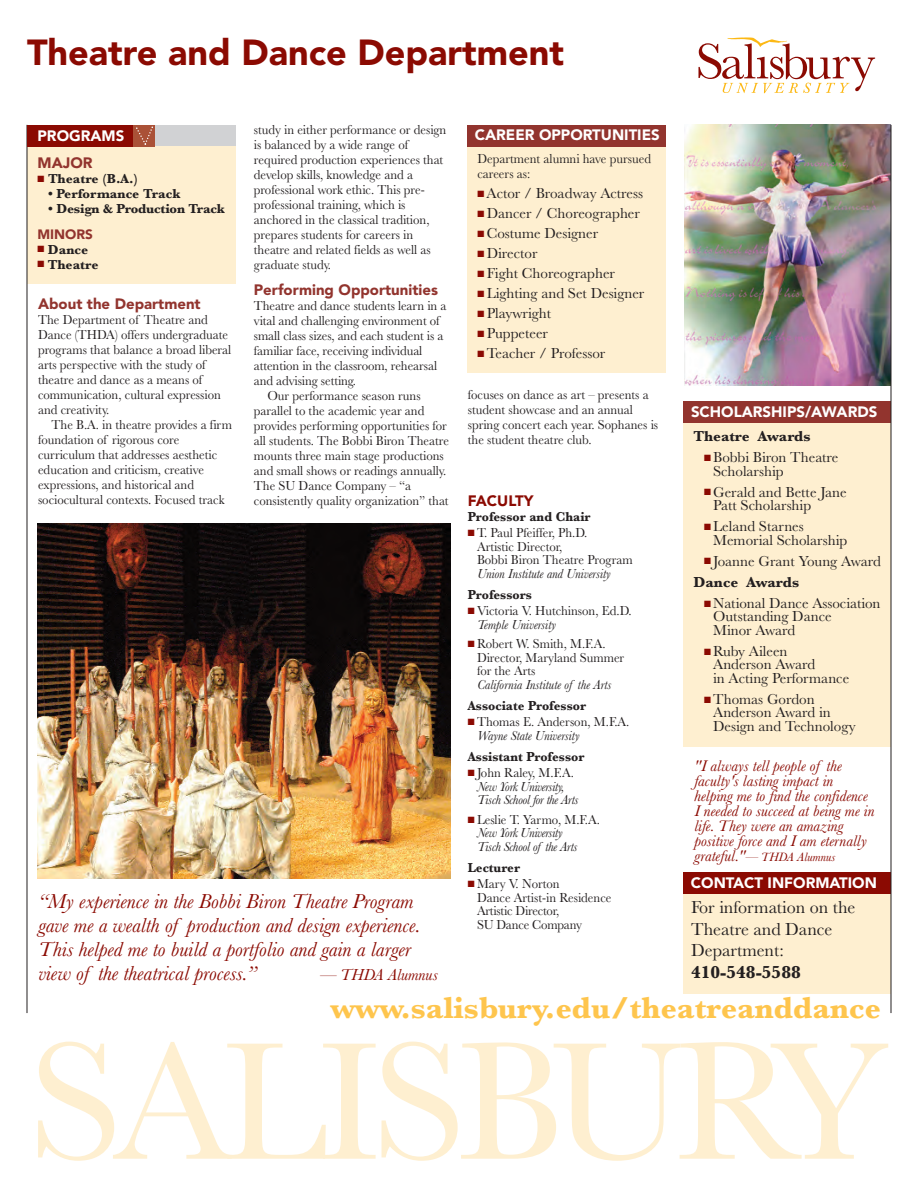
<style>
.page{position:relative;width:918px;height:1188px;background:#fff}
.page>*{position:absolute;margin:0;border:0;box-sizing:border-box;transform-origin:0 0}
.t1{font:173.7px "Baskerville";letter-spacing:-.05em;color:#feefd0}
.t2{font:900 36px "Avenir LT Com";color:#8b0a02}
.t3{font:700 31.5px "Baskerville";color:#fec54d}
.t4{font:italic 21px/24px "Baskerville";color:#8b0a02}
.t5{font:18px/21.6px "Baskerville";color:#231f20}
.t6{font:700 18px "Baskerville";color:#231f20}
.t7{font:italic 16.5px "Baskerville";color:#8b0a02}
.t8{font:italic 16.05px/15px "Baskerville";color:#8b0a02}
.t9{font:15px/13.5px "Baskerville";color:#231f20}
.t10{font:900 15px "Avenir LT Com";color:#fff}
.t11{font:900 15px "Avenir LT Com";color:#92342e}
.t12{font:700 15px "Baskerville";color:#231f20}
.t13{font:900 15px "Avenir LT Com";color:#8b0a02}
.t14{font:13.5px/15px "Baskerville";color:#231f20;scale:.95 1}
.t15{font:italic 13.5px/13.5px "Baskerville";letter-spacing:-.02em;color:#231f20;scale:.95 1}
.t16{font:700 13.5px "Baskerville";color:#231f20;scale:.95 1}
.t17{font:700 13.5px "Baskerville";color:#231f20}
.t18{font:italic 13.5px "Baskerville";color:#231f20;scale:.95 1}
.t19{font:900 13.5px "Avenir LT Com";color:#92342e}
.t20{font:italic 12.6px "Baskerville";color:#8b0a02}
.s1{color:#8b0a02}
.s2{font-weight:700}
.s3{font-style:italic}
.s4{font-style:normal}
.s5{font-size:16.05px}
</style>
<div class="page">
<div style="left:684px;top:893px;width:207px;height:100px;background:#feefd0"></div>
<div style="left:38px;top:125px;width:197px;height:21px;background:#d1d2d4"></div>
<div style="left:27px;top:146px;width:208px;height:137px;background:#feefd0"></div>
<hr style="left:27px;top:125px;width:1px;height:888px;background:#231f20">
<div style="left:27px;top:125px;width:107px;height:21px;background:#8b0a02"></div>
<div style="left:134px;top:125px;width:21px;height:21px;background:#aa5137"></div>
<svg style="left:136px;top:126px;width:17px;height:19px"></svg>
<div style="left:684px;top:872px;width:207px;height:22px;background:#8b0a02"></div>
<div style="left:468px;top:125px;width:198px;height:248px;background:#feefd0"></div>
<div style="left:468px;top:125px;width:198px;height:22px;background:#92342e"></div>
<img style="left:684px;top:124px;width:207px;height:262px">
<div style="left:684px;top:401px;width:207px;height:346px;background:#feefd0"></div>
<div style="left:684px;top:401px;width:207px;height:22px;background:#92342e"></div>
<img style="left:37px;top:523px;width:413px;height:355px">
<hr style="left:891px;top:125px;width:1px;height:888px;background:#231f20">
<svg style="left:698px;top:37px;width:177px;height:56px"></svg>
<h2 class="t2" style="left:27px;top:31px;width:539px">Theatre and Dance Department</h2>
<p class="t10" style="left:37px;top:126px;width:88px">PROGRAMS</p>
<p class="t14" style="left:254px;top:124px;width:204px">study in either performance or design is balanced by a wide range of required production experiences that develop skills, knowledge and a professional work ethic. This pre&shy;professional training, which is anchored in the classical tradition, prepares students for careers in theatre and related fields as well as graduate study.</p>
<p class="t11" style="left:254px;top:280px;width:186px">Performing Opportunities</p>
<p class="t14" style="left:254px;top:299px;width:204px">Theatre and dance students learn in a</p>
<p class="t14" style="left:254px;top:314px;width:197px">vital and challenging environment of</p>
<p class="t14" style="left:254px;top:329px;width:201px">small class sizes, and each student is a</p>
<p class="t14" style="left:254px;top:344px;width:179px">familiar face, receiving individual</p>
<p class="t14" style="left:254px;top:359px;width:194px">attention in the classroom, rehearsal</p>
<p class="t14" style="left:254px;top:374px;width:109px">and advising setting.</p>
<p class="t14" style="left:267px;top:389px;width:163px">Our performance season runs</p>
<p class="t14" style="left:254px;top:404px;width:181px">parallel to the academic year and</p>
<p class="t14" style="left:254px;top:419px;width:205px">provides performing opportunities for</p>
<p class="t14" style="left:254px;top:434px;width:207px">all students. The Bobbi Biron Theatre</p>
<p class="t14" style="left:254px;top:449px;width:202px">mounts three main stage productions</p>
<p class="t14" style="left:254px;top:464px;width:204px">and small shows or readings annually.</p>
<p class="t14" style="left:254px;top:479px;width:167px">The SU Dance Company – “a</p>
<p class="t14" style="left:254px;top:494px;width:207px">consistently quality organization” that</p>
<p class="t10" style="left:475px;top:126px;width:186px">CAREER OPPORTUNITIES</p>
<p class="t14" style="left:477px;top:153px;width:184px">Department alumni have pursued careers as:</p>
<p class="t9" style="left:477px;top:188px;width:167px"><span class="s1">■</span> Actor / Broadway Actress</p>
<p class="t9" style="left:477px;top:208px;width:164px"><span class="s1">■</span> Dancer / Choreographer</p>
<p class="t9" style="left:477px;top:228px;width:122px"><span class="s1">■</span> Costume Designer</p>
<p class="t9" style="left:477px;top:248px;width:62px"><span class="s1">■</span> Director</p>
<p class="t9" style="left:477px;top:268px;width:139px"><span class="s1">■</span> Fight Choreographer</p>
<p class="t9" style="left:477px;top:288px;width:169px"><span class="s1">■</span> Lighting and Set Designer</p>
<p class="t9" style="left:477px;top:308px;width:75px"><span class="s1">■</span> Playwright</p>
<p class="t9" style="left:477px;top:328px;width:72px"><span class="s1">■</span> Puppeteer</p>
<p class="t9" style="left:477px;top:348px;width:130px"><span class="s1">■</span> Teacher / Professor</p>
<p class="t11" style="left:38px;top:154px;width:56px">MAJOR</p>
<p class="t17" style="left:38px;top:174px;width:102px"><span class="s1">■</span> Theatre (B.A.)</p>
<p class="t17" style="left:48px;top:189px;width:134px">• Performance Track</p>
<p class="t17" style="left:48px;top:204px;width:179px">• Design &amp; Production Track</p>
<p class="t19" style="left:37px;top:226px;width:57px">MINORS</p>
<p class="t17" style="left:37px;top:245px;width:52px"><span class="s1">■</span> Dance</p>
<p class="t17" style="left:37px;top:260px;width:63px"><span class="s1">■</span> Theatre</p>
<p class="t11" style="left:38px;top:295px;width:164px">About the Department</p>
<p class="t14" style="left:38px;top:314px;width:205px">The Department of Theatre and<br>Dance (THDA) offers undergraduate programs that balance a broad liberal arts perspective with the study of theatre and dance as a means of communication, cultural expression and creativity.</p>
<p class="t14" style="left:38px;top:419px;width:206px;text-indent:14px">The B.A. in theatre provides a firm foundation of rigorous core curriculum that addresses aesthetic education and criticism, creative expressions, and historical and sociocultural contexts. Focused track</p>
<p class="t14" style="left:468px;top:389px;width:202px">focuses on dance as art – presents a student showcase and an annual spring concert each year. Sophanes is the student theatre club.</p>
<p class="t10" style="left:691px;top:402px;width:188px">SCHOLARSHIPS/AWARDS</p>
<p class="t12" style="left:694px;top:431px;width:119px">Theatre Awards</p>
<p class="t9" style="left:713px;top:452px;width:127px;text-indent:-9px"><span class="s1">■</span> Bobbi Biron Theatre<br>Scholarship</p>
<p class="t9" style="left:713px;top:487px;width:135px;text-indent:-9px"><span class="s1">■</span> Gerald and Bette Jane<br>Patt Scholarship</p>
<p class="t9" style="left:713px;top:521px;width:136px;text-indent:-9px"><span class="s1">■</span> Leland Starnes<br>Memorial Scholarship</p>
<p class="t9" style="left:694px;top:552px;width:189px;line-height:21px;text-indent:10px"><span class="s1">■</span> Joanne Grant Young Award<br><span class="s2">Dance Awards</span></p>
<p class="t9" style="left:713px;top:598px;width:169px;text-indent:-9px"><span class="s1">■</span> National Dance Association<br>Outstanding Dance<br>Minor Award</p>
<p class="t9" style="left:713px;top:646px;width:138px;text-indent:-9px"><span class="s1">■</span> Ruby Aileen<br>Anderson Award<br>in Acting Performance</p>
<p class="t9" style="left:713px;top:694px;width:144px;text-indent:-9px"><span class="s1">■</span> Thomas Gordon<br>Anderson Award in<br>Design and Technology</p>
<p class="t13" style="left:468px;top:492px;width:67px">FACULTY</p>
<p class="t16" style="left:468px;top:512px;width:131px">Professor and Chair</p>
<p class="t14" style="left:477px;top:528px;width:165px;line-height:13.5px;text-indent:-9px"><span class="s1">■</span> T. Paul Pfeiffer, Ph.D.<br>Artistic Director,<br>Bobbi Biron Theatre Program</p>
<p class="t18" style="left:477px;top:569px;width:142px">Union Institute and University</p>
<p class="t16" style="left:468px;top:590px;width:69px">Professors</p>
<p class="t14" style="left:477px;top:606px;width:164px;line-height:13.5px;text-indent:-9px"><span class="s1">■</span> Victoria V. Hutchinson, Ed.D.<br><span class="s3">Temple University</span></p>
<p class="t14" style="left:477px;top:639px;width:157px;line-height:13.5px;text-indent:-9px"><span class="s1">■</span> Robert W. Smith, M.F.A.<br>Director, Maryland Summer for the Arts</p>
<p class="t18" style="left:477px;top:680px;width:143px">California Institute of the Arts</p>
<p class="t16" style="left:468px;top:701px;width:126px">Associate Professor</p>
<p class="t14" style="left:477px;top:717px;width:162px;line-height:13.5px;text-indent:-9px"><span class="s1">■</span> Thomas E. Anderson, M.F.A.<br><span class="s3">Wayne State University</span></p>
<p class="t16" style="left:468px;top:752px;width:124px">Assistant Professor</p>
<p class="t15" style="left:477px;top:768px;width:108px;text-indent:-9px"><span class="s1">■</span> <span class="s4">John Raley, M.F.A.<br></span>New York University,<br>Tisch School for the Arts</p>
<p class="t15" style="left:477px;top:814px;width:131px;text-indent:-9px"><span class="s1">■</span> <span class="s4">Leslie T. Yarmo, M.F.A.<br></span>New York University<br>Tisch School of the Arts</p>
<p class="t16" style="left:468px;top:863px;width:57px">Lecturer</p>
<p class="t14" style="left:477px;top:879px;width:143px;line-height:13.5px;text-indent:-9px"><span class="s1">■</span> Mary V. Norton<br>Dance Artist-in Residence<br>Artistic Director,<br>SU Dance Company</p>
<p class="t8" style="left:694px;top:760px;width:182px">"I always tell people of the faculty's lasting impact in helping me to find the confidence<br>I needed to succeed at being me in life. They were an amazing positive force and I am eternally</p>
<p class="t20" style="left:694px;top:852px;width:142px"><span class="s5">grateful."</span>— THDA Alumnus</p>
<p class="t10" style="left:691px;top:873px;width:188px">CONTACT INFORMATION</p>
<h3 class="t4" style="left:38px;top:891px;width:383px">“My experience in the Bobbi Biron Theatre Program gave me a wealth of production and design experience.<br>This helped me to build a portfolio and gain a larger view of the theatrical process.”</h3>
<h3 class="t3" style="left:330px;top:997px;width:552px">www.salisbury.edu/theatreanddance</h3>
<h3 class="t5" style="left:691px;top:899px;width:166px">For information on the<br>Theatre and Dance<br>Department:</h3>
<h3 class="t6" style="left:691px;top:966px;width:111px">410-548-5588</h3>
<p class="t7" style="left:320px;top:969px;width:119px">— THDA Alumnus</p>
<h1 class="t1" style="left:28px;top:1044px;width:862px">SALISBURY</h1>
</div>
